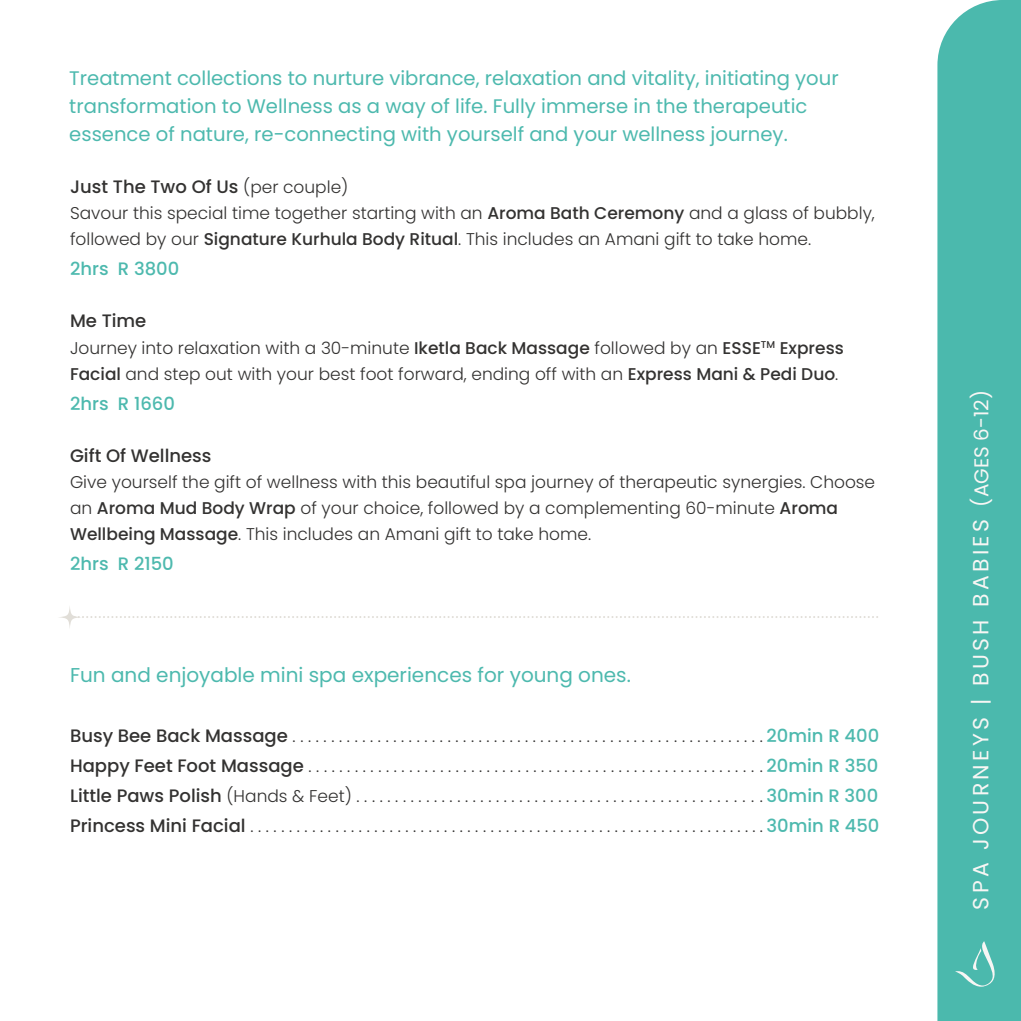
<style>
.page{position:relative;width:1021px;height:1021px;background:#fff}
.page>*{position:absolute;margin:0;border:0;box-sizing:border-box;transform-origin:0 0}
.t1{font:22px "Poppins";letter-spacing:.15em;color:#f7f6f4}
.t2{font:20px "Poppins";color:#4db9ae}
.t3{font:19.6px/28px "Poppins";color:#4db9ae}
.t4{font:500 18px "Poppins";color:#333231}
.t5{font:500 18px "Poppins";color:#4db9ae}
.t6{font:300 17px/26px "Poppins";color:#333231}
.s1{font-weight:300;font-size:17px}
.s2{font-weight:500}
.s3{font-weight:500;font-size:18px}
.s4{font-weight:500;font-size:18px;color:#4db9ae}
.s5{font-size:20px}
</style>
<div class="page">
<div style="left:937px;top:0;width:83px;height:1020px;background:#4bb9ad"></div>
<svg style="left:955px;top:941px;width:42px;height:45px;background:#62c1b6"></svg>
<svg style="left:82px;top:616px;width:796px;height:2px"></svg>
<svg style="left:58px;top:605px;width:24px;height:24px"></svg>
<p class="t3" style="left:69px;top:64px;width:771px">Treatment collections to nurture vibrance, relaxation and vitality, initiating your transformation to Wellness as a way of life. Fully immerse in the therapeutic essence of nature, re-connecting with yourself and your wellness journey.</p>
<p class="t4" style="left:70px;top:177px;width:280px">Just The Two Of Us <span class="s1">(per couple)</span></p>
<p class="t6" style="left:70px;top:200px;width:806px">Savour this special time together starting with an <span class="s2">Aroma Bath Ceremony</span> and a glass of bubbly, followed by our <span class="s2">Signature Kurhula Body Ritual</span>. This includes an Amani gift to take home.</p>
<p class="t5" style="left:70px;top:259px;width:111px">2hrs R 3800</p>
<p class="t4" style="left:70px;top:311px;width:78px">Me Time</p>
<p class="t6" style="left:70px;top:334px;width:775px">Journey into relaxation with a 30-minute <span class="s2">Iketla Back Massage</span> followed by an <span class="s2">ESSE</span><sup>TM</sup> <span class="s2">Express<br>Facial</span> and step out with your best foot forward, ending off with an <span class="s2">Express Mani &amp; Pedi Duo</span>.</p>
<p class="t5" style="left:70px;top:393px;width:106px">2hrs R 1660</p>
<p class="t4" style="left:70px;top:445px;width:143px">Gift Of Wellness</p>
<p class="t6" style="left:70px;top:468px;width:806px">Give yourself the gift of wellness with this beautiful spa journey of therapeutic synergies. Choose an <span class="s2">Aroma Mud Body Wrap</span> of your choice, followed by a complementing 60-minute <span class="s2">Aroma<br>Wellbeing Massage</span>. This includes an Amani gift to take home.</p>
<p class="t5" style="left:70px;top:553px;width:105px">2hrs R 2150</p>
<p class="t2" style="left:70px;top:663px;width:562px">Fun and enjoyable mini spa experiences for young ones.</p>
<p class="t6" style="left:70px;top:720px;width:811px;line-height:30px;text-align:justify"><span class="s3">Busy Bee Back Massage</span> . . . . . . . . . . . . . . . . . . . . . . . . . . . . . . . . . . . . . . . . . . . . . . . . . . . . . . . . . . . . . <span class="s4">20min R 400<br></span><span class="s3">Happy Feet Foot Massage</span> . . . . . . . . . . . . . . . . . . . . . . . . . . . . . . . . . . . . . . . . . . . . . . . . . . . . . . . . . . . <span class="s4">20min R 350<br></span><span class="s3">Little Paws Polish</span> (Hands &amp; Feet) . . . . . . . . . . . . . . . . . . . . . . . . . . . . . . . . . . . . . . . . . . . . . . . . . . . . <span class="s4">30min R 300<br></span><span class="s3">Princess Mini Facial</span> . . . . . . . . . . . . . . . . . . . . . . . . . . . . . . . . . . . . . . . . . . . . . . . . . . . . . . . . . . . . . . . . . . . <span class="s4">30min R 450</span></p>
<p class="t1" style="left:968px;top:909px;width:521px;rotate:-90deg">SPA JOURNEYS | BUSH BABIES <span class="s5">(AGES 6-12)</span></p>
</div>
